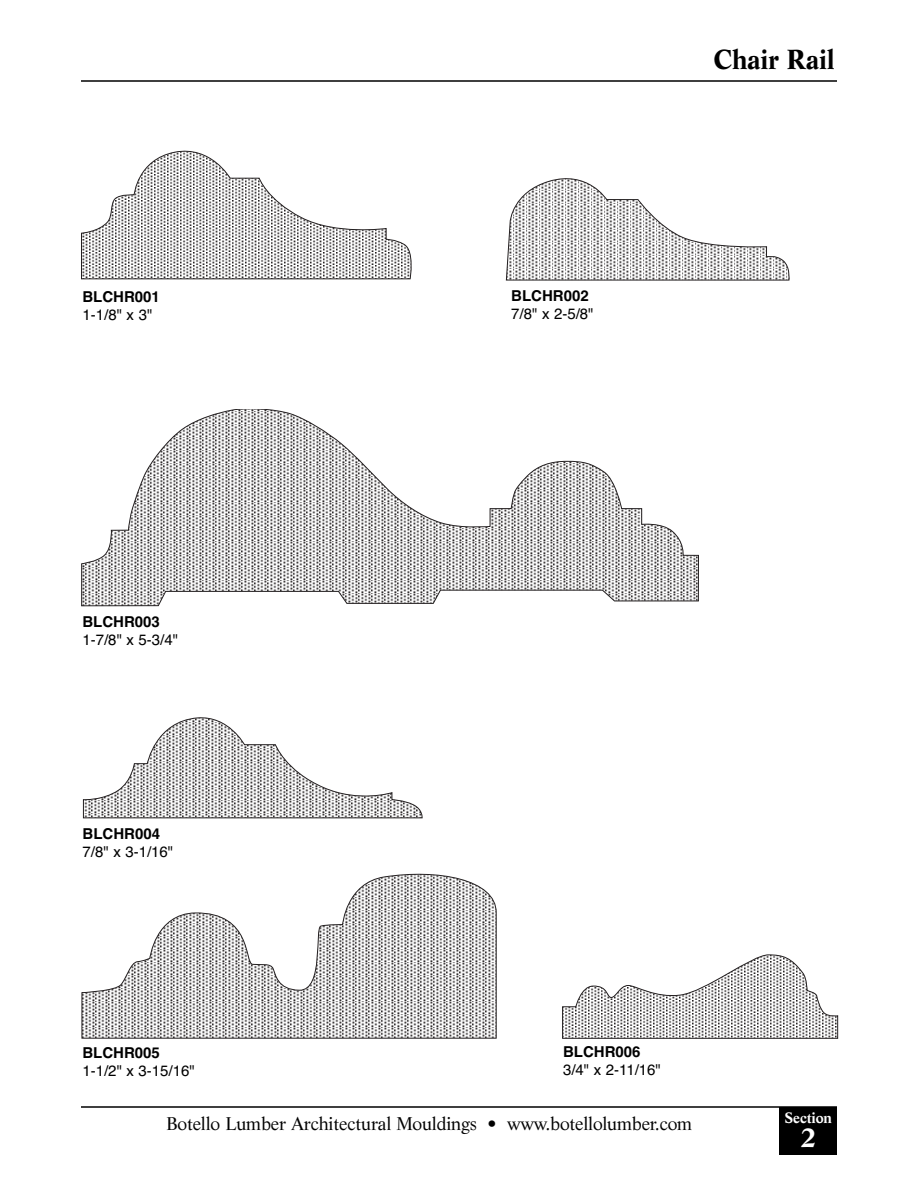
<style>
.page{position:relative;width:918px;height:1188px;background:#fff}
.page>*{position:absolute;margin:0;border:0;box-sizing:border-box;transform-origin:0 0}
.t1{font:700 27px "Life";letter-spacing:-.01em;color:#000}
.t2{font:700 27px "Life";color:#fff}
.t3{font:18px "Life";letter-spacing:-.01em;color:#000}
.t4{font:15px "Helvetica";color:#000}
.t5{font:700 15px "Helvetica";color:#000}
.t6{font:700 14.7px "Life";letter-spacing:-.01em;color:#fff}
</style>
<div class="page">
<hr style="left:81px;top:1106px;width:756px;height:2px;background:#000">
<hr style="left:81px;top:80px;width:756px;height:2px;background:#000">
<div style="left:780px;top:1107px;width:57px;height:48px;background:#000"></div>
<svg style="left:81px;top:150px;width:331px;height:130px"></svg>
<svg style="left:506px;top:178px;width:284px;height:103px"></svg>
<svg style="left:81px;top:409px;width:618px;height:198px"></svg>
<svg style="left:83px;top:717px;width:340px;height:102px"></svg>
<svg style="left:81px;top:873px;width:416px;height:166px"></svg>
<svg style="left:562px;top:954px;width:276px;height:85px"></svg>
<p class="t5" style="left:82px;top:291px;width:79px">BLCHR001</p>
<p class="t4" style="left:82px;top:309px;width:71px">1-1/8" x 3"</p>
<p class="t5" style="left:82px;top:616px;width:79px">BLCHR003</p>
<p class="t4" style="left:82px;top:634px;width:97px">1-7/8" x 5-3/4"</p>
<p class="t5" style="left:83px;top:828px;width:79px">BLCHR004</p>
<p class="t4" style="left:83px;top:846px;width:92px">7/8" x 3-1/16"</p>
<p class="t5" style="left:82px;top:1047px;width:79px">BLCHR005</p>
<p class="t4" style="left:82px;top:1065px;width:114px">1-1/2" x 3-15/16"</p>
<p class="t5" style="left:511px;top:291px;width:79px">BLCHR002</p>
<p class="t4" style="left:511px;top:309px;width:84px">7/8" x 2-5/8"</p>
<h1 class="t1" style="left:713px;top:49px;width:123px">Chair Rail</h1>
<p class="t5" style="left:563px;top:1047px;width:79px">BLCHR006</p>
<p class="t4" style="left:563px;top:1065px;width:99px">3/4" x 2-11/16"</p>
<p class="t3" style="left:166px;top:1116px;width:527px">Botello Lumber Architectural Mouldings • www.botellolumber.com</p>
<p class="t6" style="left:785px;top:1111px;width:49px">Section</p>
<h1 class="t2" style="left:801px;top:1126px;width:17px">2</h1>
</div>
